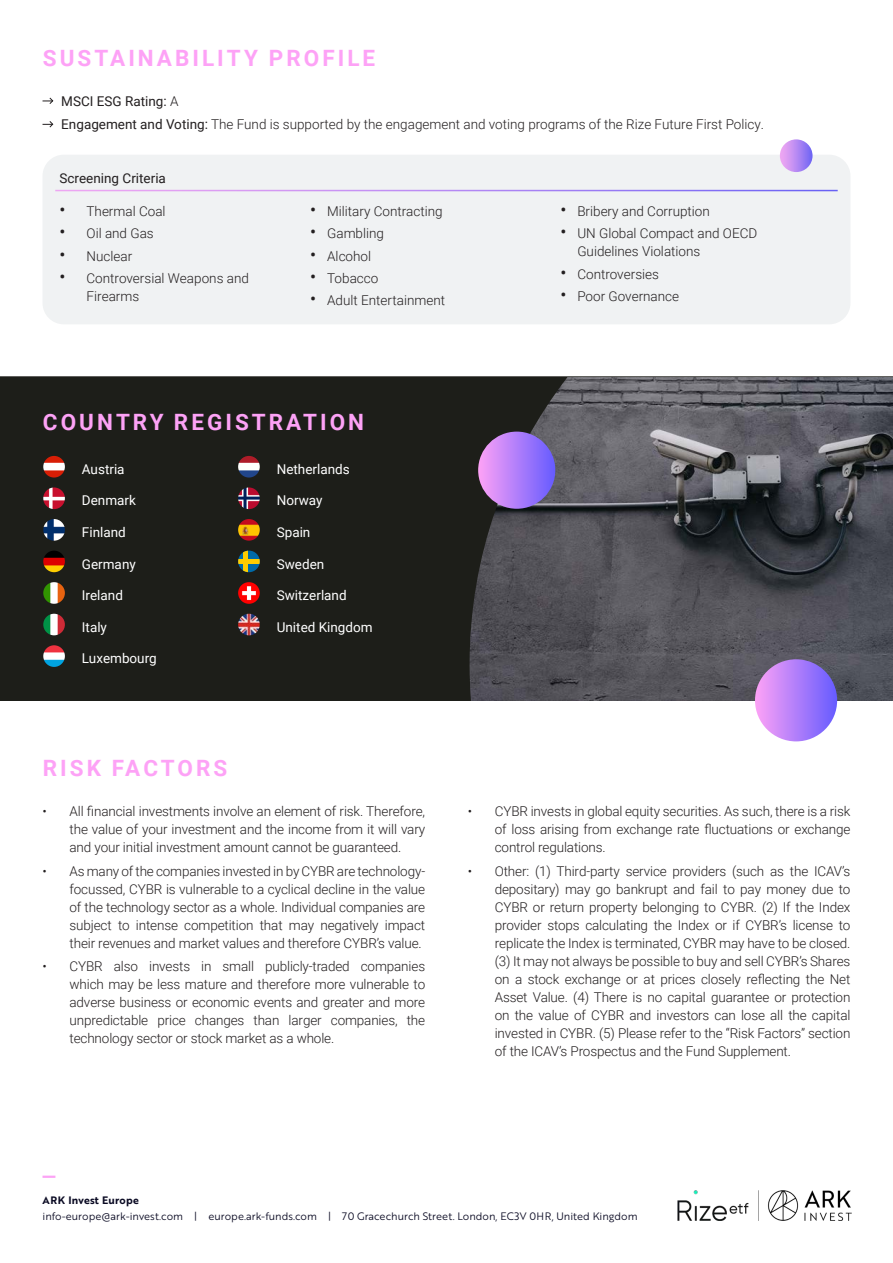
<style>
.page{position:relative;width:893px;height:1263px;background:#fff}
.page>*{position:absolute;margin:0;border:0;box-sizing:border-box;transform-origin:0 0}
.t1{font:700 22.5px "Roboto";letter-spacing:.135em;color:#fda2f6}
.t2{font:300 13.5px/18px "Roboto";color:#231f20;text-align:justify}
.t3{font:13.5px "Roboto";color:#fff}
.t4{font:13.5px "Roboto";color:#231f20}
.t5{font:10.5px "Brother 1816 Book";color:#0a0a23}
.t6{font:10.5px "Brother 1816 Bold";letter-spacing:.02em;color:#0a0a23}
.s1{font-weight:300}
.s2{font-weight:400}
.s3{font-weight:400;font-size:18px}
</style>
<div class="page">
<div style="left:1px;top:377px;width:891px;height:323px;background:#1d1e19"></div>
<img style="left:470px;top:377px;width:423px;height:324px">
<div style="left:478px;top:432px;width:77px;height:77px;background:linear-gradient(to right,#f9a0f1,#685dff);border-radius:39px"></div>
<div style="left:755px;top:659px;width:82px;height:82px;background:linear-gradient(to right,#fca2f5,#685cfe);border-radius:41px"></div>
<img style="left:43px;top:456px;width:22px;height:21px;border-radius:11px">
<img style="left:43px;top:487px;width:22px;height:22px;border-radius:11px">
<img style="left:43px;top:519px;width:22px;height:22px;border-radius:11px">
<img style="left:43px;top:551px;width:22px;height:21px;border-radius:11px">
<img style="left:43px;top:582px;width:22px;height:22px;border-radius:11px">
<img style="left:43px;top:645px;width:22px;height:22px;border-radius:11px">
<img style="left:43px;top:614px;width:22px;height:21px;border-radius:11px">
<img style="left:238px;top:456px;width:22px;height:21px;border-radius:11px">
<img style="left:238px;top:487px;width:22px;height:22px;border-radius:11px">
<svg style="left:238px;top:551px;width:22px;height:21px"></svg>
<hr style="left:244px;top:551px;width:4px;height:21px;background:#fecc00">
<hr style="left:238px;top:559px;width:22px;height:4px;background:#fecc00">
<img style="left:238px;top:519px;width:22px;height:22px;border-radius:11px">
<img style="left:238px;top:582px;width:22px;height:22px;border-radius:11px">
<img style="left:238px;top:614px;width:22px;height:21px;border-radius:11px">
<svg style="left:43px;top:121px;width:11px;height:7px"></svg>
<svg style="left:43px;top:97px;width:11px;height:7px"></svg>
<div style="left:43px;top:155px;width:807px;height:169px;background:#f0f2f3;border-radius:21px"></div>
<hr style="left:55px;top:190px;width:783px;height:1px;background:#fff">
<div style="left:780px;top:139px;width:32px;height:33px;background:linear-gradient(to right,#f7acf2,#7a6bf4);border-radius:16px"></div>
<svg style="left:43px;top:1175px;width:12px;height:3px"></svg>
<img style="left:677px;top:1190px;width:174px;height:30px">
<h1 class="t1" style="left:43px;top:42px;width:334px">SUSTAINABILITY PROFILE</h1>
<p class="t4" style="left:61px;top:91px;width:119px">MSCI ESG Rating: <span class="s1">A</span></p>
<p class="t2" style="left:61px;top:115px;width:704px"><span class="s2">Engagement and Voting:</span> The Fund is supported by the engagement and voting programs of the Rize Future First Policy.</p>
<p class="t4" style="left:60px;top:169px;width:108px">Screening Criteria</p>
<p class="t2" style="left:60px;top:202px;width:108px"><span class="s3">•</span> Thermal Coal</p>
<p class="t2" style="left:60px;top:224px;width:96px"><span class="s3">•</span> Oil and Gas</p>
<p class="t2" style="left:60px;top:246px;width:74px"><span class="s3">•</span> Nuclear</p>
<p class="t2" style="left:87px;top:268px;width:164px;text-indent:-27px"><span class="s3">•</span> Controversial Weapons and<br>Firearms</p>
<p class="t2" style="left:310px;top:202px;width:134px"><span class="s3">•</span> Military Contracting</p>
<p class="t2" style="left:310px;top:224px;width:75px"><span class="s3">•</span> Gambling</p>
<p class="t2" style="left:310px;top:246px;width:62px"><span class="s3">•</span> Alcohol</p>
<p class="t2" style="left:310px;top:268px;width:70px"><span class="s3">•</span> Tobacco</p>
<p class="t2" style="left:310px;top:291px;width:136px"><span class="s3">•</span> Adult Entertainment</p>
<p class="t2" style="left:560px;top:202px;width:151px"><span class="s3">•</span> Bribery and Corruption</p>
<p class="t2" style="left:577px;top:224px;width:181px;text-indent:-17px"><span class="s3">•</span> UN Global Compact and OECD<br>Guidelines Violations</p>
<p class="t2" style="left:560px;top:264px;width:100px"><span class="s3">•</span> Controversies</p>
<p class="t2" style="left:560px;top:286px;width:120px"><span class="s3">•</span> Poor Governance</p>
<h1 class="t1" style="left:43px;top:407px;width:323px">COUNTRY REGISTRATION</h1>
<p class="t3" style="left:82px;top:459px;width:44px">Austria</p>
<p class="t3" style="left:82px;top:491px;width:56px">Denmark</p>
<p class="t3" style="left:82px;top:523px;width:45px">Finland</p>
<p class="t3" style="left:82px;top:554px;width:55px">Germany</p>
<p class="t3" style="left:82px;top:586px;width:43px">Ireland</p>
<p class="t3" style="left:82px;top:617px;width:27px">Italy</p>
<p class="t3" style="left:82px;top:649px;width:76px">Luxembourg</p>
<p class="t3" style="left:277px;top:460px;width:75px">Netherlands</p>
<p class="t3" style="left:277px;top:491px;width:47px">Norway</p>
<p class="t3" style="left:277px;top:523px;width:35px">Spain</p>
<p class="t3" style="left:277px;top:554px;width:49px">Sweden</p>
<p class="t3" style="left:277px;top:586px;width:71px">Switzerland</p>
<p class="t3" style="left:277px;top:617px;width:97px">United Kingdom</p>
<h1 class="t1" style="left:43px;top:753px;width:186px">RISK FACTORS</h1>
<p class="t2" style="left:70px;top:802px;width:357px;text-indent:-27px">• All financial investments involve an element of risk. Therefore, the value of your investment and the income from it will vary and your initial investment amount cannot be guaranteed.</p>
<p class="t2" style="left:70px;top:861px;width:357px;text-indent:-27px">• As many of the companies invested in by CYBR are technology&shy;focussed, CYBR is vulnerable to a cyclical decline in the value of the technology sector as a whole. Individual companies are subject to intense competition that may negatively impact their revenues and market values and therefore CYBR’s value.</p>
<p class="t2" style="left:70px;top:957px;width:357px;text-indent:-27px">• CYBR also invests in small publicly-traded companies which may be less mature and therefore more vulnerable to adverse business or economic events and greater and more unpredictable price changes than larger companies, the technology sector or stock market as a whole.</p>
<p class="t2" style="left:495px;top:802px;width:357px;text-indent:-27px">• CYBR invests in global equity securities. As such, there is a risk of loss arising from exchange rate fluctuations or exchange control regulations.</p>
<p class="t2" style="left:495px;top:861px;width:357px;text-indent:-27px">• Other: (1) Third-party service providers (such as the ICAV’s depositary) may go bankrupt and fail to pay money due to CYBR or return property belonging to CYBR. (2) If the Index provider stops calculating the Index or if CYBR’s license to replicate the Index is terminated, CYBR may have to be closed. (3) It may not always be possible to buy and sell CYBR’s Shares on a stock exchange or at prices closely reflecting the Net Asset Value. (4) There is no capital guarantee or protection on the value of CYBR and investors can lose all the capital invested in CYBR. (5) Please refer to the “Risk Factors” section of the ICAV’s Prospectus and the Fund Supplement.</p>
<p class="t6" style="left:43px;top:1192px;width:98px">ARK Invest Europe</p>
<p class="t5" style="left:43px;top:1209px;width:596px">info-europe@ark-invest.com | europe.ark-funds.com | 70 Gracechurch Street. London, EC3V 0HR, United Kingdom</p>
</div>
